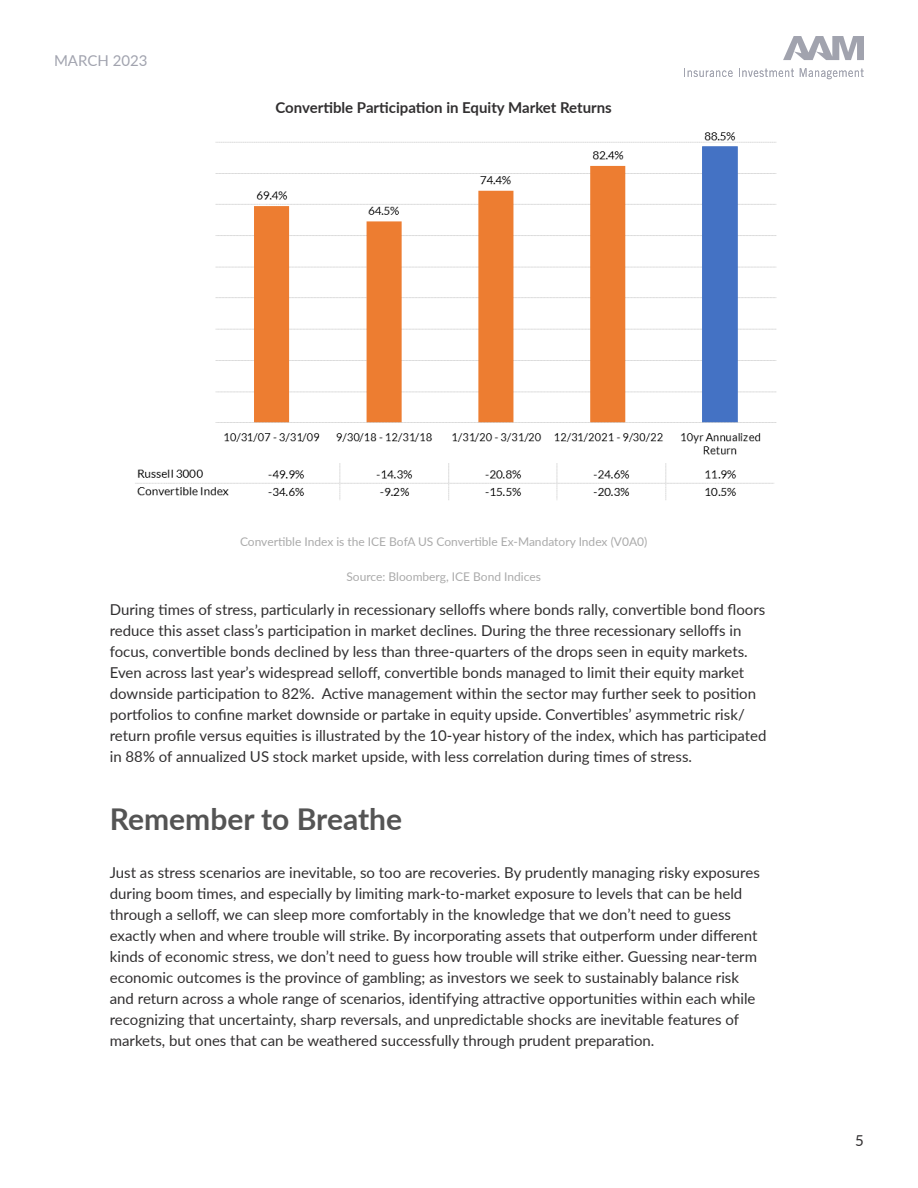
<style>
.page{position:relative;width:918px;height:1188px;background:#fff}
.page>*{position:absolute;margin:0;border:0;box-sizing:border-box;transform-origin:0 0}
.Subheading{font:700 30px "Lato";color:#545454}
.Body{font:15px/21px "Lato";color:#312f30}
.Body-2{font:700 15px "Lato";color:#312f30}
.t1{font:15px "Lato";color:#43475e}
.Body-3{font:12px "Lato";color:#aaa}
</style>
<div class="page">
<svg style="left:684px;top:68px;width:49px;height:9px"></svg>
<svg style="left:739px;top:68px;width:55px;height:9px"></svg>
<svg style="left:800px;top:68px;width:64px;height:11px"></svg>
<svg style="left:783px;top:36px;width:81px;height:24px"></svg>
<img style="left:135px;top:132px;width:642px;height:368px">
<p class="t1" style="left:54px;top:50px;width:95px">MARCH 2023</p>
<p class="Body-2" style="left:275px;top:96px;width:338px">Convertible Participation in Equity Market Returns</p>
<p class="Body-3" style="left:240px;top:533px;width:409px">Convertible Index is the ICE BofA US Convertible Ex-Mandatory Index (V0A0)</p>
<p class="Body-3" style="left:346px;top:568px;width:196px">Source: Bloomberg, ICE Bond Indices</p>
<p class="Body" style="left:110px;top:599px;width:658px">During times of stress, particularly in recessionary selloffs where bonds rally, convertible bond floors reduce this asset class’s participation in market declines. During the three recessionary selloffs in focus, convertible bonds declined by less than three-quarters of the drops seen in equity markets.<br>Even across last year’s widespread selloff, convertible bonds managed to limit their equity market downside participation to 82%. Active management within the sector may further seek to position portfolios to confine market downside or partake in equity upside. Convertibles’ asymmetric risk/ return profile versus equities is illustrated by the 10-year history of the index, which has participated in 88% of annualized US stock market upside, with less correlation during times of stress.</p>
<p class="Subheading" style="left:110px;top:797px;width:294px">Remember to Breathe</p>
<p class="Body" style="left:110px;top:861px;width:652px">Just as stress scenarios are inevitable, so too are recoveries. By prudently managing risky exposures during boom times, and especially by limiting mark-to-market exposure to levels that can be held through a selloff, we can sleep more comfortably in the knowledge that we don’t need to guess exactly when and where trouble will strike. By incorporating assets that outperform under different kinds of economic stress, we don’t need to guess how trouble will strike either. Guessing near-term economic outcomes is the province of gambling; as investors we seek to sustainably balance risk and return across a whole range of scenarios, identifying attractive opportunities within each while recognizing that uncertainty, sharp reversals, and unpredictable shocks are inevitable features of markets, but ones that can be weathered successfully through prudent preparation.</p>
<p class="Body" style="left:855px;top:1129px;width:10px">5</p>
</div>
